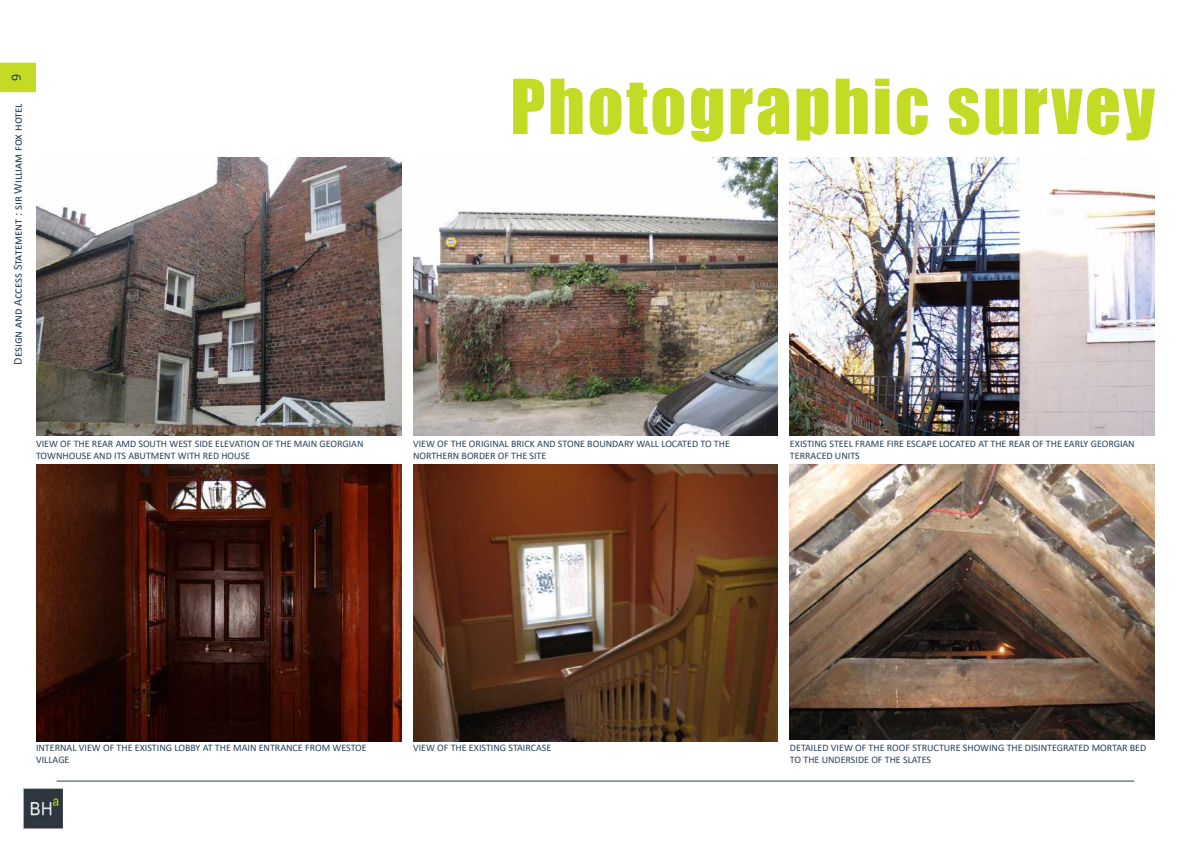
<style>
.page{position:relative;width:1191px;height:842px;background:#fff}
.page>*{position:absolute;margin:0;border:0;box-sizing:border-box;transform-origin:0 0}
.t1{font:70px "Impact";letter-spacing:.04em;color:#c3db25}
.t2{font:14px "Calibri";color:#27415b}
.t3{font:12px "Calibri";color:#27415b}
.t4{font:10px/12px "Calibri";color:#27415b}
</style>
<div class="page">
<hr style="left:57px;top:781px;width:1077px;height:1px;background:#27415b">
<div style="left:0;top:63px;width:36px;height:29px;background:#c3db25"></div>
<img style="left:23px;top:788px;width:39px;height:42px">
<img style="left:36px;top:158px;width:365px;height:277px">
<img style="left:413px;top:158px;width:365px;height:277px">
<img style="left:790px;top:158px;width:365px;height:277px">
<img style="left:36px;top:464px;width:365px;height:278px">
<img style="left:413px;top:464px;width:365px;height:278px">
<img style="left:790px;top:464px;width:365px;height:276px">
<h2 class="t2" style="left:6px;top:81px;width:9px;rotate:-90deg">9</h2>
<p class="t3" style="left:9px;top:365px;width:263px;rotate:-90deg">Design and Access Statement : sir William fox hotel</p>
<h1 class="t1" style="left:510px;top:52px;width:646px">Photographic survey</h1>
<p class="t4" style="left:36px;top:437px;width:329px">VIEW OF THE REAR AMD SOUTH WEST SIDE ELEVATION OF THE MAIN GEORGIAN<br>TOWNHOUSE AND ITS ABUTMENT WITH RED HOUSE</p>
<p class="t4" style="left:413px;top:437px;width:318px">VIEW OF THE ORIGINAL BRICK AND STONE BOUNDARY WALL LOCATED TO THE<br>NORTHERN BORDER OF THE SITE</p>
<p class="t4" style="left:790px;top:437px;width:346px">EXISTING STEEL FRAME FIRE ESCAPE LOCATED AT THE REAR OF THE EARLY GEORGIAN<br>TERRACED UNITS</p>
<p class="t4" style="left:36px;top:742px;width:332px">INTERNAL VIEW OF THE EXISTING LOBBY AT THE MAIN ENTRANCE FROM WESTOE<br>VILLAGE</p>
<p class="t4" style="left:413px;top:742px;width:140px">VIEW OF THE EXISTING STAIRCASE</p>
<p class="t4" style="left:790px;top:742px;width:358px">DETAILED VIEW OF THE ROOF STRUCTURE SHOWING THE DISINTEGRATED MORTAR BED<br>TO THE UNDERSIDE OF THE SLATES</p>
</div>
